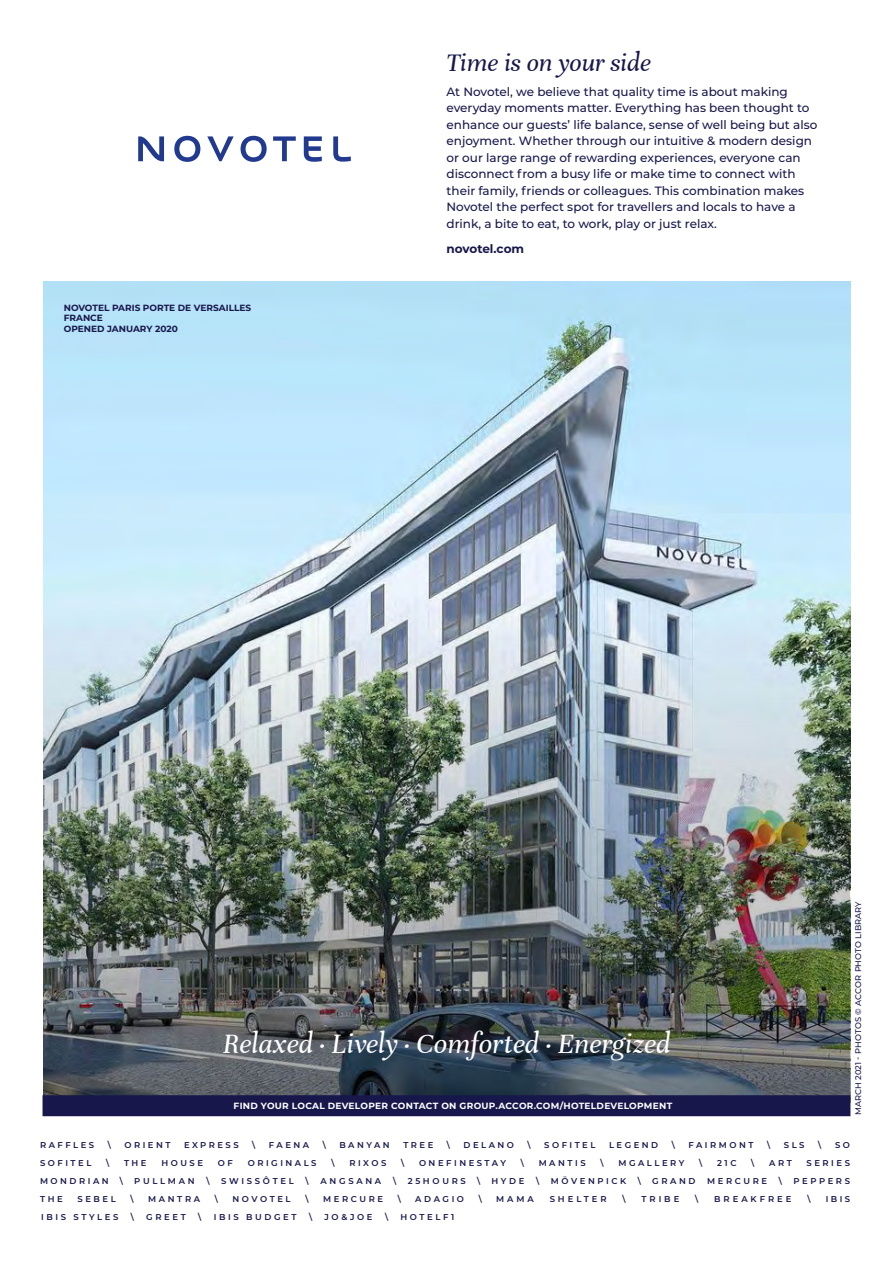
<style>
.page{position:relative;width:893px;height:1263px;background:#fff}
.page>*{position:absolute;margin:0;border:0;box-sizing:border-box;transform-origin:0 0}
.t1{font:italic 30px "Unna";color:#fff}
.t2{font:italic 27px "Unna";color:#17174b}
.t3{font:500 12px/16.5px "Montserrat";color:#17174b}
.t4{font:700 12px "Montserrat";letter-spacing:-.005em;color:#17174b}
.t5{font:700 9px "Montserrat";letter-spacing:.03em;color:#fff}
.t6{font:700 9px/10.8px "Montserrat";color:#17174b}
.t7{font:600 8.4px "Montserrat";letter-spacing:.3em;color:#17174b}
.t8{font:600 8.4px "Montserrat";letter-spacing:.32em;color:#17174b}
.t9{font:600 8.4px "Montserrat";letter-spacing:.35em;color:#17174b}
.t10{font:500 8.25px "Montserrat";letter-spacing:.01em;color:#17174b}
.s1{font-size:15px}
</style>
<div class="page">
<img style="left:43px;top:281px;width:807px;height:314px">
<img style="left:43px;top:595px;width:807px;height:500px">
<svg style="left:138px;top:136px;width:26px;height:25px"></svg>
<svg style="left:174px;top:136px;width:26px;height:26px"></svg>
<svg style="left:207px;top:136px;width:27px;height:25px"></svg>
<svg style="left:241px;top:136px;width:26px;height:26px"></svg>
<svg style="left:273px;top:136px;width:23px;height:25px"></svg>
<svg style="left:304px;top:136px;width:18px;height:26px"></svg>
<svg style="left:333px;top:136px;width:18px;height:26px"></svg>
<div style="left:43px;top:1095px;width:807px;height:21px;background:#17174b"></div>
<p class="t6" style="left:64px;top:302px;width:189px">NOVOTEL PARIS PORTE DE VERSAILLES<br>FRANCE<br>OPENED JANUARY 2020</p>
<h2 class="t2" style="left:446px;top:47px;width:206px">Time is on your side</h2>
<p class="t3" style="left:446px;top:83px;width:372px">At Novotel, we believe that quality time is about making everyday moments matter. Everything has been thought to enhance our guests’ life balance, sense of well being but also enjoyment. Whether through our intuitive &amp; modern design or our large range of rewarding experiences, everyone can disconnect from a busy life or make time to connect with their family, friends or colleagues. This combination makes Novotel the perfect spot for travellers and locals to have a drink, a bite to eat, to work, play or just relax.</p>
<p class="t4" style="left:446px;top:240px;width:79px">novotel.com</p>
<h1 class="t1" style="left:223px;top:1027px;width:449px">Relaxed <span class="s1">•</span> Lively <span class="s1">•</span> Comforted <span class="s1">•</span> Energized</h1>
<p class="t5" style="left:234px;top:1099px;width:440px">FIND YOUR LOCAL DEVELOPER CONTACT ON GROUP.ACCOR.COM/HOTELDEVELOPMENT</p>
<p class="t10" style="left:852px;top:1115px;width:216px;rotate:-90deg">MARCH 2021 - PHOTOS © ACCOR PHOTO LIBRARY</p>
<p class="t7" style="left:40px;top:1139px;width:56px">RAFFLES</p>
<p class="t7" style="left:108px;top:1139px;width:5px">\</p>
<p class="t7" style="left:124px;top:1139px;width:48px">ORIENT</p>
<p class="t7" style="left:184px;top:1139px;width:56px">EXPRESS</p>
<p class="t7" style="left:252px;top:1139px;width:5px">\</p>
<p class="t7" style="left:269px;top:1139px;width:42px">FAENA</p>
<p class="t7" style="left:323px;top:1139px;width:5px">\</p>
<p class="t7" style="left:339px;top:1139px;width:52px">BANYAN</p>
<p class="t7" style="left:403px;top:1139px;width:32px">TREE</p>
<p class="t7" style="left:447px;top:1139px;width:5px">\</p>
<p class="t7" style="left:464px;top:1139px;width:52px">DELANO</p>
<p class="t7" style="left:528px;top:1139px;width:5px">\</p>
<p class="t7" style="left:544px;top:1139px;width:53px">SOFITEL</p>
<p class="t7" style="left:609px;top:1139px;width:51px">LEGEND</p>
<p class="t7" style="left:672px;top:1139px;width:5px">\</p>
<p class="t7" style="left:688px;top:1139px;width:67px">FAIRMONT</p>
<p class="t7" style="left:767px;top:1139px;width:5px">\</p>
<p class="t7" style="left:784px;top:1139px;width:22px">SLS</p>
<p class="t7" style="left:818px;top:1139px;width:5px">\</p>
<p class="t7" style="left:835px;top:1139px;width:16px">S O</p>
<p class="t7" style="left:40px;top:1157px;width:53px">SOFITEL</p>
<p class="t7" style="left:106px;top:1157px;width:5px">\</p>
<p class="t7" style="left:124px;top:1157px;width:24px">THE</p>
<p class="t7" style="left:161px;top:1157px;width:43px">HOUSE</p>
<p class="t7" style="left:218px;top:1157px;width:17px">O F</p>
<p class="t7" style="left:248px;top:1157px;width:70px">ORIGINALS</p>
<p class="t7" style="left:331px;top:1157px;width:5px">\</p>
<p class="t7" style="left:349px;top:1157px;width:39px">RIXOS</p>
<p class="t7" style="left:401px;top:1157px;width:5px">\</p>
<p class="t7" style="left:419px;top:1157px;width:89px">ONEFINESTAY</p>
<p class="t7" style="left:521px;top:1157px;width:5px">\</p>
<p class="t7" style="left:539px;top:1157px;width:48px">MANTIS</p>
<p class="t7" style="left:600px;top:1157px;width:5px">\</p>
<p class="t7" style="left:618px;top:1157px;width:68px">MGALLERY</p>
<p class="t7" style="left:699px;top:1157px;width:5px">\</p>
<p class="t7" style="left:717px;top:1157px;width:21px">21C</p>
<p class="t7" style="left:751px;top:1157px;width:5px">\</p>
<p class="t7" style="left:769px;top:1157px;width:24px">ART</p>
<p class="t7" style="left:807px;top:1157px;width:45px">SERIES</p>
<p class="t7" style="left:40px;top:1175px;width:70px">MONDRIAN</p>
<p class="t7" style="left:120px;top:1175px;width:5px">\</p>
<p class="t8" style="left:134px;top:1175px;width:62px">PULLMAN</p>
<p class="t7" style="left:206px;top:1175px;width:5px">\</p>
<p class="t8" style="left:221px;top:1175px;width:74px">SWISSÔTEL</p>
<p class="t7" style="left:306px;top:1175px;width:5px">\</p>
<p class="t8" style="left:321px;top:1175px;width:62px">ANGSANA</p>
<p class="t7" style="left:393px;top:1175px;width:5px">\</p>
<p class="t8" style="left:408px;top:1175px;width:60px">25HOURS</p>
<p class="t7" style="left:477px;top:1175px;width:5px">\</p>
<p class="t7" style="left:491px;top:1175px;width:35px">HYDE</p>
<p class="t7" style="left:536px;top:1175px;width:5px">\</p>
<p class="t7" style="left:551px;top:1175px;width:77px">MÖVENPICK</p>
<p class="t7" style="left:638px;top:1175px;width:5px">\</p>
<p class="t7" style="left:652px;top:1175px;width:45px">GRAND</p>
<p class="t7" style="left:707px;top:1175px;width:62px">MERCURE</p>
<p class="t7" style="left:779px;top:1175px;width:5px">\</p>
<p class="t7" style="left:793px;top:1175px;width:58px">PEPPERS</p>
<p class="t7" style="left:40px;top:1193px;width:24px">THE</p>
<p class="t7" style="left:77px;top:1193px;width:40px">SEBEL</p>
<p class="t7" style="left:131px;top:1193px;width:5px">\</p>
<p class="t7" style="left:148px;top:1193px;width:53px">MANTRA</p>
<p class="t7" style="left:215px;top:1193px;width:5px">\</p>
<p class="t7" style="left:233px;top:1193px;width:60px">NOVOTEL</p>
<p class="t7" style="left:305px;top:1193px;width:5px">\</p>
<p class="t7" style="left:323px;top:1193px;width:62px">MERCURE</p>
<p class="t7" style="left:398px;top:1193px;width:5px">\</p>
<p class="t7" style="left:415px;top:1193px;width:50px">ADAGIO</p>
<p class="t7" style="left:479px;top:1193px;width:5px">\</p>
<p class="t7" style="left:496px;top:1193px;width:39px">MAMA</p>
<p class="t9" style="left:550px;top:1193px;width:58px">SHELTER</p>
<p class="t7" style="left:622px;top:1193px;width:5px">\</p>
<p class="t7" style="left:641px;top:1193px;width:39px">TRIBE</p>
<p class="t7" style="left:695px;top:1193px;width:5px">\</p>
<p class="t9" style="left:714px;top:1193px;width:79px">BREAKFREE</p>
<p class="t7" style="left:807px;top:1193px;width:5px">\</p>
<p class="t7" style="left:826px;top:1193px;width:26px">IBIS</p>
<p class="t7" style="left:41px;top:1211px;width:79px">IBIS STYLES</p>
<p class="t7" style="left:131px;top:1211px;width:5px">\</p>
<p class="t7" style="left:146px;top:1211px;width:41px">GREET</p>
<p class="t7" style="left:198px;top:1211px;width:5px">\</p>
<p class="t7" style="left:214px;top:1211px;width:84px">IBIS BUDGET</p>
<p class="t7" style="left:309px;top:1211px;width:5px">\</p>
<p class="t7" style="left:325px;top:1211px;width:49px">JO&amp;JOE</p>
<p class="t7" style="left:385px;top:1211px;width:5px">\</p>
<p class="t7" style="left:400px;top:1211px;width:55px">HOTELF1</p>
</div>
